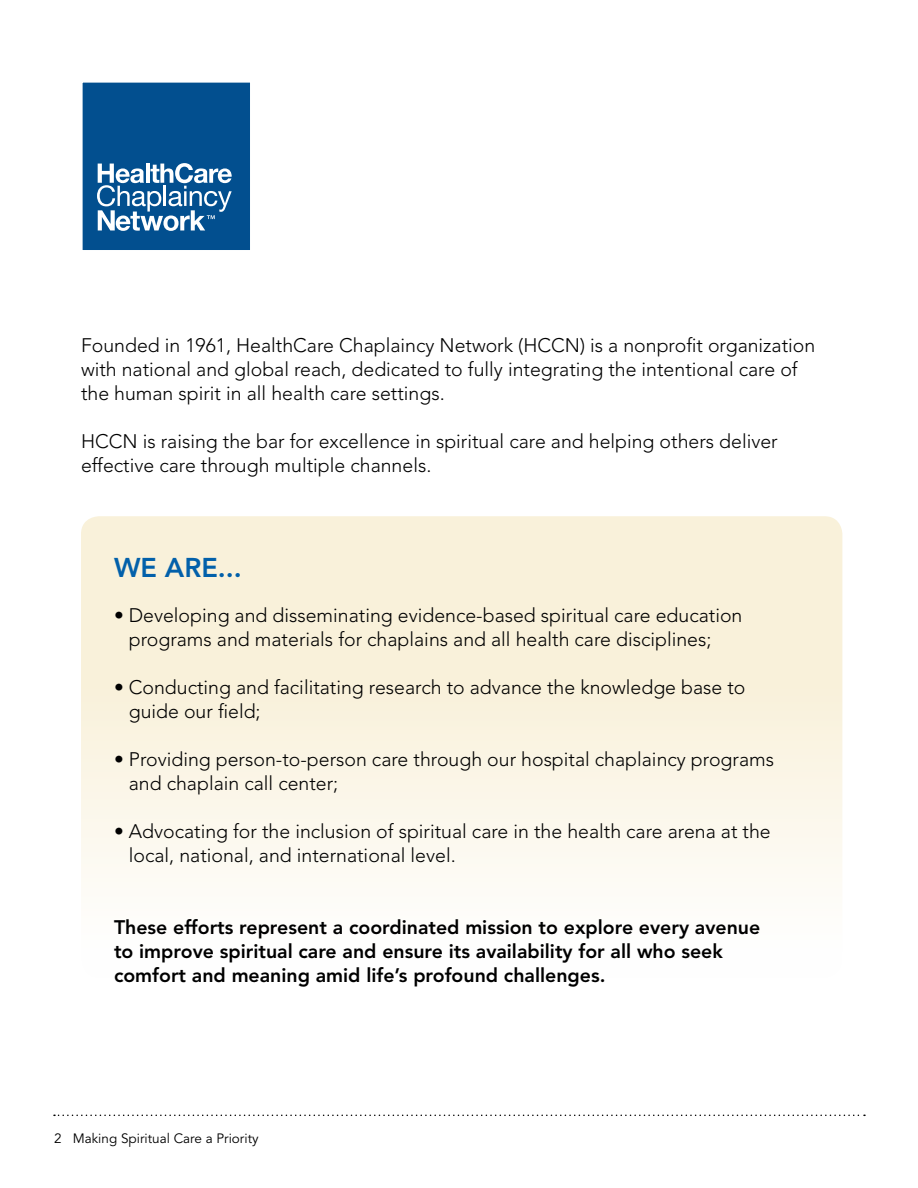
<style>
.page{position:relative;width:918px;height:1188px;background:#fff}
.page>*{position:absolute;margin:0;border:0;box-sizing:border-box;transform-origin:0 0}
.t1{font:800 27px "Avenir";color:#0260aa}
.t2{font:300 19.5px/24px "Avenir";color:#000}
.t3{font:800 19.5px/24px "Avenir";color:#000}
.t4{font:13.5px "Avenir";color:#000}
</style>
<div class="page">
<svg style="left:54px;top:1115px;width:811px;height:1px"></svg>
<div style="left:81px;top:516px;width:761px;height:462px;background:linear-gradient(to bottom,#f8eed1,#fefdfc);border-radius:18px"></div>
<div style="left:81px;top:81px;width:171px;height:171px;background:#024f8f;border:2px solid #fff"></div>
<svg style="left:97px;top:163px;width:135px;height:68px"></svg>
<p class="t2" style="left:81px;top:334px;width:736px">Founded in 1961, HealthCare Chaplaincy Network (HCCN) is a nonprofit organization with national and global reach, dedicated to fully integrating the intentional care of the human spirit in all health care settings.</p>
<p class="t2" style="left:81px;top:430px;width:698px">HCCN is raising the bar for excellence in spiritual care and helping others deliver effective care through multiple channels.</p>
<h1 class="t1" style="left:114px;top:552px;width:129px">WE ARE...</h1>
<p class="t2" style="left:129px;top:604px;width:615px;text-indent:-15px">• Developing and disseminating evidence-based spiritual care education programs and materials for chaplains and all health care disciplines;</p>
<p class="t2" style="left:129px;top:676px;width:618px;text-indent:-15px">• Conducting and facilitating research to advance the knowledge base to guide our field;</p>
<p class="t2" style="left:129px;top:748px;width:647px;text-indent:-15px">• Providing person-to-person care through our hospital chaplaincy programs and chaplain call center;</p>
<p class="t2" style="left:129px;top:820px;width:644px;text-indent:-15px">• Advocating for the inclusion of spiritual care in the health care arena at the local, national, and international level.</p>
<p class="t3" style="left:114px;top:916px;width:648px">These efforts represent a coordinated mission to explore every avenue to improve spiritual care and ensure its availability for all who seek comfort and meaning amid life’s profound challenges.</p>
<p class="t4" style="left:54px;top:1130px;width:206px">2 Making Spiritual Care a Priority</p>
</div>
